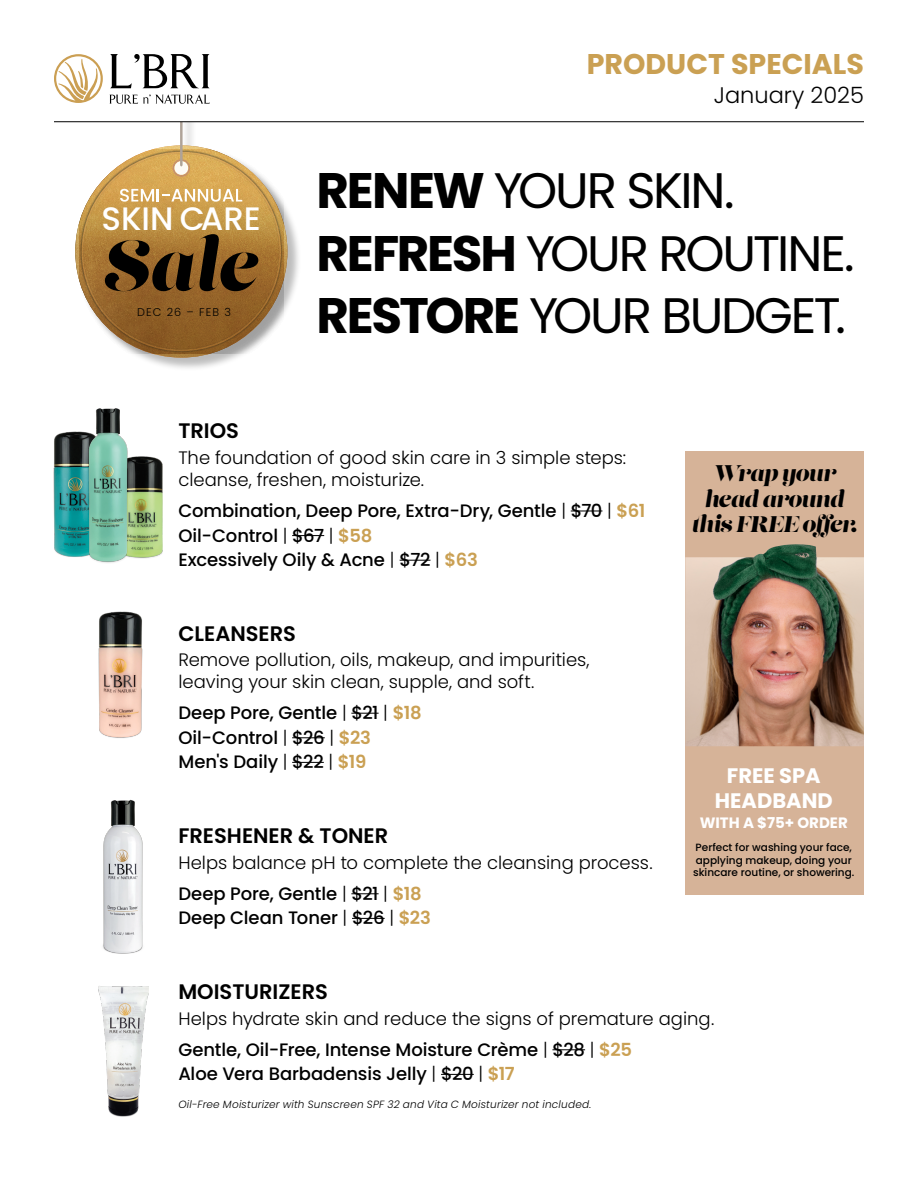
<style>
.page{position:relative;width:918px;height:1188px;background:#fff}
.page>*{position:absolute;margin:0;border:0;box-sizing:border-box;transform-origin:0 0}
.t1{font:49.8px/62.7px "Poppins";letter-spacing:-.045em;color:#000}
.t2{font:500 32.4px "Poppins";color:#fff}
.t3{font:700 28.5px "Poppins";color:#caa053}
.t4{font:italic 22.65px/25.5px "Lust Fine";letter-spacing:-.03em;color:#000;text-align:center}
.t5{font:300 22.5px "Poppins";color:#000}
.t6{font:600 21px "Poppins";color:#000}
.t7{font:700 21px/25.2px "Poppins";color:#fff;text-align:center}
.t8{font:300 18px/21.6px "Poppins";color:#000}
.t9{font:500 18px/24.6px "Poppins";letter-spacing:-.005em;color:#000}
.t10{font:700 15px "Poppins";color:#fff}
.t11{font:300 11.25px "Poppins";letter-spacing:.1em;color:#000}
.t12{font:500 10.5px/12.6px "Poppins";color:#000}
.t13{font:italic 300 10.5px "Poppins";letter-spacing:.02em;color:#000}
.s1{font-weight:700}
.s2{font-weight:300}
.s3{font-weight:600;color:#caa053}
.s4{font-weight:500}
</style>
<div class="page">
<hr style="left:571px;top:511px;width:31px;height:1px;background:#000">
<hr style="left:292px;top:535px;width:32px;height:1px;background:#000">
<hr style="left:400px;top:560px;width:30px;height:1px;background:#000">
<svg style="left:351px;top:713px;width:28px;height:1px"></svg>
<hr style="left:292px;top:737px;width:33px;height:1px;background:#000">
<hr style="left:292px;top:762px;width:32px;height:1px;background:#000">
<svg style="left:351px;top:893px;width:28px;height:1px"></svg>
<hr style="left:352px;top:918px;width:33px;height:1px;background:#000">
<hr style="left:552px;top:1049px;width:33px;height:1px;background:#000">
<hr style="left:441px;top:1074px;width:33px;height:1px;background:#000">
<div style="left:685px;top:451px;width:179px;height:444px;background:#d6b398"></div>
<img style="left:53px;top:431px;width:33px;height:126px">
<img style="left:129px;top:456px;width:34px;height:103px">
<img style="left:86px;top:408px;width:43px;height:155px">
<img style="left:98px;top:611px;width:45px;height:127px">
<img style="left:103px;top:799px;width:40px;height:155px">
<img style="left:98px;top:986px;width:50px;height:131px">
<div style="left:76px;top:108px;width:225px;height:263px;background:#000;opacity:.26"></div>
<img style="left:79px;top:150px;width:204px;height:204px">
<img style="left:685px;top:544px;width:179px;height:202px">
<svg style="left:54px;top:54px;width:227px;height:297px"></svg>
<hr style="left:54px;top:121px;width:810px;height:1px;background:#000">
<h3 class="t3" style="left:587px;top:47px;width:279px">PRODUCT SPECIALS</h3>
<h2 class="t2" style="left:101px;top:200px;width:161px">SKIN CARE</h2>
<p class="t11" style="left:137px;top:305px;width:96px">DEC 26 – FEB 3</p>
<p class="t5" style="left:714px;top:82px;width:152px">January 2025</p>
<h1 class="t1" style="left:316px;top:159px;width:540px"><span class="s1">RENEW</span> YOUR SKIN.<br><span class="s1">REFRESH</span> YOUR ROUTINE.<br><span class="s1">RESTORE</span> YOUR BUDGET.</h1>
<p class="t6" style="left:178px;top:419px;width:62px">TRIOS</p>
<p class="t8" style="left:178px;top:447px;width:449px">The foundation of good skin care in 3 simple steps: cleanse, freshen, moisturize.</p>
<p class="t9" style="left:178px;top:498px;width:468px">Combination, Deep Pore, Extra-Dry, Gentle <span class="s2">|</span> $70 <span class="s2">|</span> <span class="s3">$61<br></span>Oil-Control <span class="s2">|</span> $67 <span class="s2">|</span> <span class="s3">$58<br></span>Excessively Oily &amp; Acne <span class="s2">|</span> $72 <span class="s2">|</span> <span class="s3">$63</span></p>
<p class="t6" style="left:178px;top:621px;width:119px">CLEANSERS</p>
<p class="t8" style="left:178px;top:649px;width:413px">Remove pollution, oils, makeup, and impurities, leaving your skin clean, supple, and soft.</p>
<p class="t9" style="left:178px;top:701px;width:245px">Deep Pore, Gentle <span class="s2">|</span> $21 <span class="s2">|</span> <span class="s3">$18<br></span>Oil-Control <span class="s2">|</span> $26 <span class="s2">|</span> <span class="s3">$23<br></span>Men's Daily <span class="s2">|</span> $22 <span class="s2">|</span> <span class="s3">$19</span></p>
<p class="t6" style="left:178px;top:823px;width:211px">FRESHENER &amp; TONER</p>
<p class="t8" style="left:178px;top:847px;width:476px;line-height:31.2px">Helps balance pH to complete the cleansing process.<br><span class="s4">Deep Pore, Gentle</span> | <span class="s4">$21</span> | <span class="s3">$18</span></p>
<p class="t9" style="left:178px;top:906px;width:254px">Deep Clean Toner <span class="s2">|</span> $26 <span class="s2">|</span> <span class="s3">$23</span></p>
<p class="t4" style="left:692px;top:462px;width:168px">Wrap your head around this FREE offer.</p>
<p class="t7" style="left:715px;top:763px;width:119px">FREE SPA<br>HEADBAND</p>
<p class="t10" style="left:700px;top:814px;width:150px">WITH A $75+ ORDER</p>
<p class="t12" style="left:693px;top:841px;width:163px">Perfect for washing your face, applying makeup, doing your skincare routine, or showering.</p>
<p class="t6" style="left:178px;top:979px;width:151px">MOISTURIZERS</p>
<p class="t8" style="left:178px;top:1003px;width:537px;line-height:31.2px">Helps hydrate skin and reduce the signs of premature aging.<br><span class="s4">Gentle, Oil-Free, Intense Moisture Crème</span> | <span class="s4">$28</span> | <span class="s3">$25</span></p>
<p class="t9" style="left:178px;top:1062px;width:338px">Aloe Vera Barbadensis Jelly <span class="s2">|</span> $20 <span class="s2">|</span> <span class="s3">$17</span></p>
<p class="t13" style="left:178px;top:1098px;width:415px">Oil-Free Moisturizer with Sunscreen SPF 32 and Vita C Moisturizer not included.</p>
</div>
